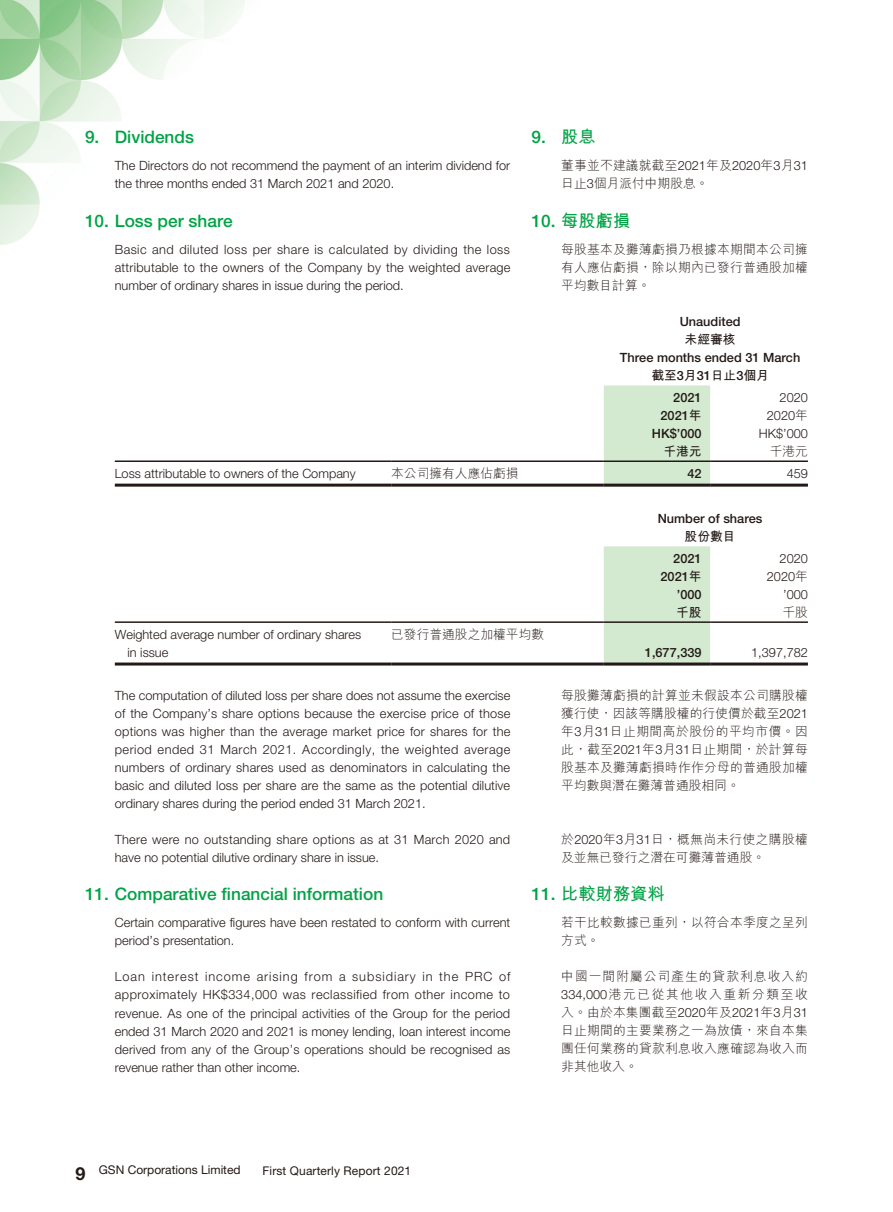
<style>
.page{position:relative;width:893px;height:1212px;background:#fff}
.page>*{position:absolute;margin:0;border:0;box-sizing:border-box;transform-origin:0 0}
.t1{font:500 17.25px "Helvetica Neue LT Std";color:#00a345}
.t2{font:700 17.25px "M Hei HK";color:#00a345}
.t3{font:300 12.75px/18px "Helvetica Neue LT Std";color:#231916}
.t4{font:300 12.75px/18px "M Hei HK";letter-spacing:.02em;color:#231916;text-align:justify}
.t5{font:300 12.75px/18px "Helvetica Neue LT Std";letter-spacing:.02em;color:#231916}
.t6{font:500 12.75px "Helvetica Neue LT Std";color:#231916}
.t7{font:300 12.75px/18px "M Hei HK";color:#231916}
.t8{font:700 12.75px "M Hei HK";color:#231916}
.t9{font:12px "Helvetica Neue LT Std";letter-spacing:.01em;color:#231916}
.s1{font-family:"M Hei HK";font-weight:700}
.s2{font-family:"Helvetica Neue LT Std"}
.s3{font-family:"Helvetica Neue LT Std";font-weight:500}
.s4{font-family:"M Hei HK"}
.s5{font-weight:700;font-size:18px}
</style>
<div class="page">
<img style="left:0;top:0;width:808px;height:666px">
<div style="left:604px;top:385px;width:106px;height:99px;background:#d3e9d0"></div>
<hr style="left:115px;top:460px;width:276px;height:2px;background:#231916">
<hr style="left:391px;top:460px;width:213px;height:2px;background:#231916">
<hr style="left:604px;top:460px;width:106px;height:2px;background:#231916">
<hr style="left:710px;top:460px;width:98px;height:2px;background:#231916">
<hr style="left:115px;top:484px;width:276px;height:3px;background:#231916">
<hr style="left:391px;top:484px;width:213px;height:3px;background:#231916">
<hr style="left:604px;top:484px;width:106px;height:3px;background:#231916">
<hr style="left:710px;top:484px;width:98px;height:3px;background:#231916">
<div style="left:604px;top:546px;width:106px;height:116px;background:#d3e9d0"></div>
<hr style="left:115px;top:621px;width:276px;height:2px;background:#231916">
<hr style="left:391px;top:621px;width:213px;height:2px;background:#231916">
<hr style="left:604px;top:621px;width:106px;height:2px;background:#231916">
<hr style="left:710px;top:621px;width:98px;height:2px;background:#231916">
<hr style="left:115px;top:662px;width:276px;height:3px;background:#231916">
<hr style="left:391px;top:662px;width:213px;height:3px;background:#231916">
<hr style="left:604px;top:662px;width:106px;height:3px;background:#231916">
<hr style="left:710px;top:662px;width:98px;height:3px;background:#231916">
<h1 class="t1" style="left:85px;top:127px;width:111px">9. Dividends</h1>
<p class="t3" style="left:115px;top:156px;width:397px">The Directors do not recommend the payment of an interim dividend for the three months ended 31 March 2021 and 2020.</p>
<h1 class="t1" style="left:85px;top:210px;width:149px">10. Loss per share</h1>
<p class="t3" style="left:115px;top:240px;width:397px;text-align:justify">Basic and diluted loss per share is calculated by dividing the loss attributable to the owners of the Company by the weighted average number of ordinary shares in issue during the period.</p>
<h1 class="t1" style="left:531px;top:127px;width:66px">9. <span class="s1">股息</span></h1>
<p class="t4" style="left:561px;top:156px;width:248px">董事並不建議就截至<span class="s2">2021</span>年及<span class="s2">2020</span>年<span class="s2">3</span>月<span class="s2">31</span>日止<span class="s2">3</span>個月派付中期股息。</p>
<h1 class="t2" style="left:531px;top:208px;width:100px"><span class="s3">10.</span> 每股虧損</h1>
<p class="t4" style="left:561px;top:240px;width:248px">每股基本及攤薄虧損乃根據本期間本公司擁有人應佔虧損，除以期內已發行普通股加權平均數目計算。</p>
<p class="t6" style="left:680px;top:313px;width:62px">Unaudited</p>
<p class="t8" style="left:685px;top:330px;width:52px">未經審核</p>
<p class="t6" style="left:620px;top:349px;width:182px">Three months ended 31 March</p>
<p class="t8" style="left:651px;top:366px;width:119px">截至<span class="s3">3</span>月<span class="s3">31</span>日止<span class="s3">3</span>個月</p>
<p class="t6" style="left:673px;top:390px;width:30px">2021</p>
<p class="t3" style="left:780px;top:388px;width:30px">2020</p>
<p class="t6" style="left:660px;top:408px;width:43px">2021<span class="s1">年</span></p>
<p class="t3" style="left:767px;top:406px;width:43px">2020<span class="s4">年</span></p>
<p class="t6" style="left:652px;top:426px;width:51px">HK$’000</p>
<p class="t3" style="left:759px;top:424px;width:51px">HK$’000</p>
<p class="t8" style="left:663px;top:442px;width:40px">千港元</p>
<p class="t4" style="left:770px;top:442px;width:40px">千港元</p>
<p class="t3" style="left:115px;top:465px;width:242px">Loss attributable to owners of the Company</p>
<p class="t7" style="left:391px;top:464px;width:129px">本公司擁有人應佔虧損</p>
<p class="t6" style="left:687px;top:466px;width:16px">42</p>
<p class="t3" style="left:787px;top:465px;width:23px">459</p>
<p class="t6" style="left:658px;top:510px;width:106px">Number of shares</p>
<p class="t8" style="left:685px;top:526px;width:52px">股份數目</p>
<p class="t6" style="left:673px;top:551px;width:30px">2021</p>
<p class="t3" style="left:780px;top:549px;width:30px">2020</p>
<p class="t6" style="left:660px;top:569px;width:43px">2021<span class="s1">年</span></p>
<p class="t3" style="left:767px;top:567px;width:43px">2020<span class="s4">年</span></p>
<p class="t6" style="left:677px;top:587px;width:26px">’000</p>
<p class="t3" style="left:783px;top:585px;width:26px">’000</p>
<p class="t8" style="left:676px;top:603px;width:27px">千股</p>
<p class="t4" style="left:782px;top:603px;width:27px">千股</p>
<p class="t3" style="left:128px;top:625px;width:235px;text-indent:-13px">Weighted average number of ordinary shares in issue</p>
<p class="t7" style="left:391px;top:625px;width:154px">已發行普通股之加權平均數</p>
<p class="t6" style="left:645px;top:645px;width:58px">1,677,339</p>
<p class="t3" style="left:751px;top:643px;width:58px">1,397,782</p>
<p class="t3" style="left:115px;top:686px;width:397px;text-align:justify">The computation of diluted loss per share does not assume the exercise of the Company’s share options because the exercise price of those options was higher than the average market price for shares for the period ended 31 March 2021. Accordingly, the weighted average numbers of ordinary shares used as denominators in calculating the basic and diluted loss per share are the same as the potential dilutive ordinary shares during the period ended 31 March 2021.</p>
<p class="t5" style="left:115px;top:830px;width:397px">There were no outstanding share options as at 31 March 2020 and have no potential dilutive ordinary share in issue.</p>
<h1 class="t1" style="left:85px;top:884px;width:300px">11. Comparative financial information</h1>
<p class="t3" style="left:115px;top:914px;width:397px">Certain comparative figures have been restated to conform with current period’s presentation.</p>
<p class="t3" style="left:115px;top:968px;width:397px;text-align:justify">Loan interest income arising from a subsidiary in the PRC of approximately HK$334,000 was reclassified from other income to revenue. As one of the principal activities of the Group for the period ended 31 March 2020 and 2021 is money lending, loan interest income derived from any of the Group’s operations should be recognised as revenue rather than other income.</p>
<p class="t4" style="left:561px;top:686px;width:248px">每股攤薄虧損的計算並未假設本公司購股權獲行使，因該等購股權的行使價於截至<span class="s2">2021</span>年<span class="s2">3</span>月<span class="s2">31</span>日止期間高於股份的平均市價。因此，截至<span class="s2">2021</span>年<span class="s2">3</span>月<span class="s2">31</span>日止期間，於計算每股基本及攤薄虧損時作作分母的普通股加權平均數與潛在攤薄普通股相同。</p>
<p class="t7" style="left:561px;top:830px;width:248px">於<span class="s2">2020</span>年<span class="s2">3</span>月<span class="s2">31</span>日，概無尚未行使之購股權及並無已發行之潛在可攤薄普通股。</p>
<h1 class="t2" style="left:531px;top:881px;width:135px"><span class="s3">11.</span> 比較財務資料</h1>
<p class="t4" style="left:561px;top:913px;width:248px">若干比較數據已重列，以符合本季度之呈列方式。</p>
<p class="t4" style="left:561px;top:967px;width:248px">中國一間附屬公司產生的貸款利息收入約<span class="s2">334,000</span>港元已從其他收入重新分類至收入。由於本集團截至<span class="s2">2020</span>年及<span class="s2">2021</span>年<span class="s2">3</span>月<span class="s2">31</span>日止期間的主要業務之一為放債，來自本集團任何業務的貸款利息收入應確認為收入而非其他收入。</p>
<p class="t9" style="left:75px;top:1163px;width:167px"><span class="s5">9</span> GSN Corporations Limited</p>
<p class="t9" style="left:263px;top:1163px;width:150px">First Quarterly Report 2021</p>
</div>
